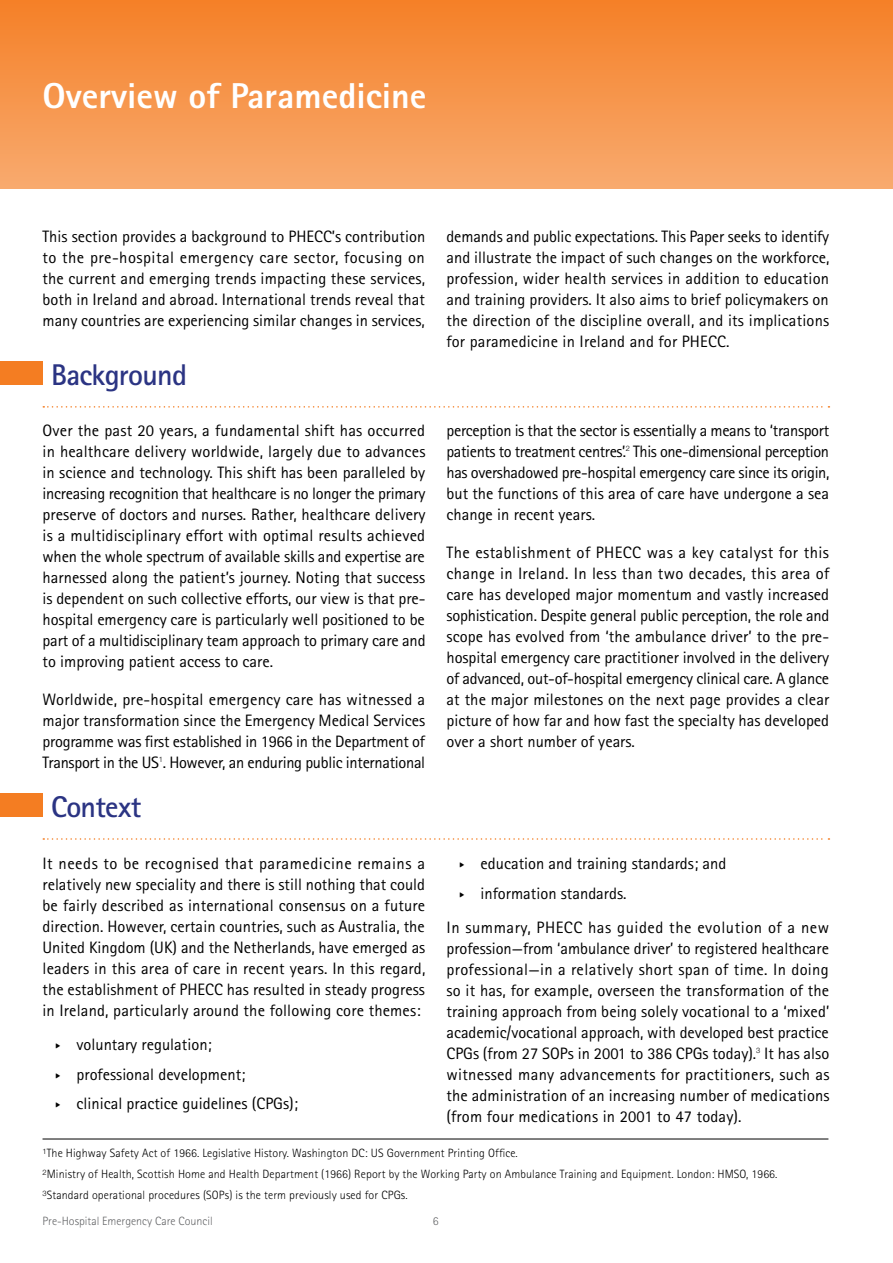
<style>
.page{position:relative;width:893px;height:1263px;background:#fff}
.page>*{position:absolute;margin:0;border:0;box-sizing:border-box;transform-origin:0 0}
.t1{font:800 36px "Rotis Sans Serif";color:#fff}
.t2{font:700 30px "Rotis Sans Serif";letter-spacing:-.025em;color:#2b3483}
.t3{font:16.5px/21px "Rotis Sans Serif";color:#000;text-align:justify}
.t4{font:300 12px/21px "Rotis Sans Serif";letter-spacing:.01em;color:#000}
.t5{font:300 12px "Rotis Sans Serif";color:#636466}
.s1{font-family:"Entypo"}
</style>
<div class="page">
<div style="left:0;top:0;width:893px;height:189px;background:linear-gradient(to bottom,#f58027,#f8aa6f)"></div>
<div style="left:0;top:361px;width:43px;height:24px;background:#f47d22"></div>
<div style="left:0;top:793px;width:43px;height:24px;background:#f47d22"></div>
<svg style="left:43px;top:838px;width:786px;height:2px"></svg>
<hr style="left:43px;top:1138px;width:785px;height:1px;background:#000">
<svg style="left:43px;top:406px;width:786px;height:2px"></svg>
<h1 class="t1" style="left:43px;top:73px;width:385px">Overview of Paramedicine</h1>
<p class="t3" style="left:43px;top:226px;width:384px">This section provides a background to PHECC’s contribution to the pre-hospital emergency care sector, focusing on the current and emerging trends impacting these services, both in Ireland and abroad. International trends reveal that many countries are experiencing similar changes in services,</p>
<p class="t3" style="left:446px;top:226px;width:384px">demands and public expectations. This Paper seeks to identify and illustrate the impact of such changes on the workforce, profession, wider health services in addition to education and training providers. It also aims to brief policymakers on the direction of the discipline overall, and its implications for paramedicine in Ireland and for PHECC.</p>
<h2 class="t2" style="left:51px;top:356px;width:138px">Background</h2>
<p class="t3" style="left:43px;top:419px;width:385px">Over the past 20 years, a fundamental shift has occurred in healthcare delivery worldwide, largely due to advances in science and technology. This shift has been paralleled by increasing recognition that healthcare is no longer the primary preserve of doctors and nurses. Rather, healthcare delivery is a multidisciplinary effort with optimal results achieved when the whole spectrum of available skills and expertise are harnessed along the patient’s journey. Noting that success is dependent on such collective efforts, our view is that pre&shy;hospital emergency care is particularly well positioned to be part of a multidisciplinary team approach to primary care and to improving patient access to care.</p>
<p class="t3" style="left:43px;top:688px;width:384px">Worldwide, pre-hospital emergency care has witnessed a major transformation since the Emergency Medical Services programme was first established in 1966 in the Department of Transport in the US<sup>1</sup>. However, an enduring public international</p>
<h2 class="t2" style="left:51px;top:788px;width:92px">Context</h2>
<p class="t3" style="left:43px;top:853px;width:384px">It needs to be recognised that paramedicine remains a relatively new speciality and there is still nothing that could be fairly described as international consensus on a future direction. However, certain countries, such as Australia, the United Kingdom (UK) and the Netherlands, have emerged as leaders in this area of care in recent years. In this regard, the establishment of PHECC has resulted in steady progress in Ireland, particularly around the following core themes:</p>
<p class="t3" style="left:55px;top:1030px;width:244px;line-height:29.5px;text-align:left"><span class="s1">{</span> voluntary regulation;<br><span class="s1">{</span> professional development;<br><span class="s1">{</span> clinical practice guidelines (CPGs);</p>
<p class="t3" style="left:446px;top:419px;width:385px">perception is that the sector is essentially a means to ‘transport patients to treatment centres’.<sup>2</sup> This one-dimensional perception has overshadowed pre-hospital emergency care since its origin, but the functions of this area of care have undergone a sea change in recent years.</p>
<p class="t3" style="left:446px;top:541px;width:384px">The establishment of PHECC was a key catalyst for this change in Ireland. In less than two decades, this area of care has developed major momentum and vastly increased sophistication. Despite general public perception, the role and scope has evolved from ‘the ambulance driver’ to the pre&shy;hospital emergency care practitioner involved in the delivery of advanced, out-of-hospital emergency clinical care. A glance at the major milestones on the next page provides a clear picture of how far and how fast the specialty has developed over a short number of years.</p>
<p class="t3" style="left:459px;top:849px;width:269px;line-height:29.5px"><span class="s1">{</span> education and training standards; and <span class="s1">{</span> information standards.</p>
<p class="t3" style="left:446px;top:916px;width:384px">In summary, PHECC has guided the evolution of a new profession—from ‘ambulance driver’ to registered healthcare professional—in a relatively short span of time. In doing so it has, for example, overseen the transformation of the training approach from being solely vocational to a ‘mixed’ academic/vocational approach, with developed best practice CPGs (from 27 SOPs in 2001 to 386 CPGs today).<sup>3</sup> It has also witnessed many advancements for practitioners, such as the administration of an increasing number of medications (from four medications in 2001 to 47 today).</p>
<p class="t4" style="left:43px;top:1142px;width:736px"><sup>1</sup>The Highway Safety Act of 1966. Legislative History. Washington DC: US Government Printing Office.<br><sup>2</sup>Ministry of Health, Scottish Home and Health Department (1966) Report by the Working Party on Ambulance Training and Equipment. London: HMSO, 1966.<br><sup>3</sup>Standard operational procedures (SOPs) is the term previously used for CPGs.</p>
<p class="t5" style="left:43px;top:1214px;width:172px">Pre-Hospital Emergency Care Council</p>
<p class="t5" style="left:433px;top:1214px;width:7px">6</p>
</div>
